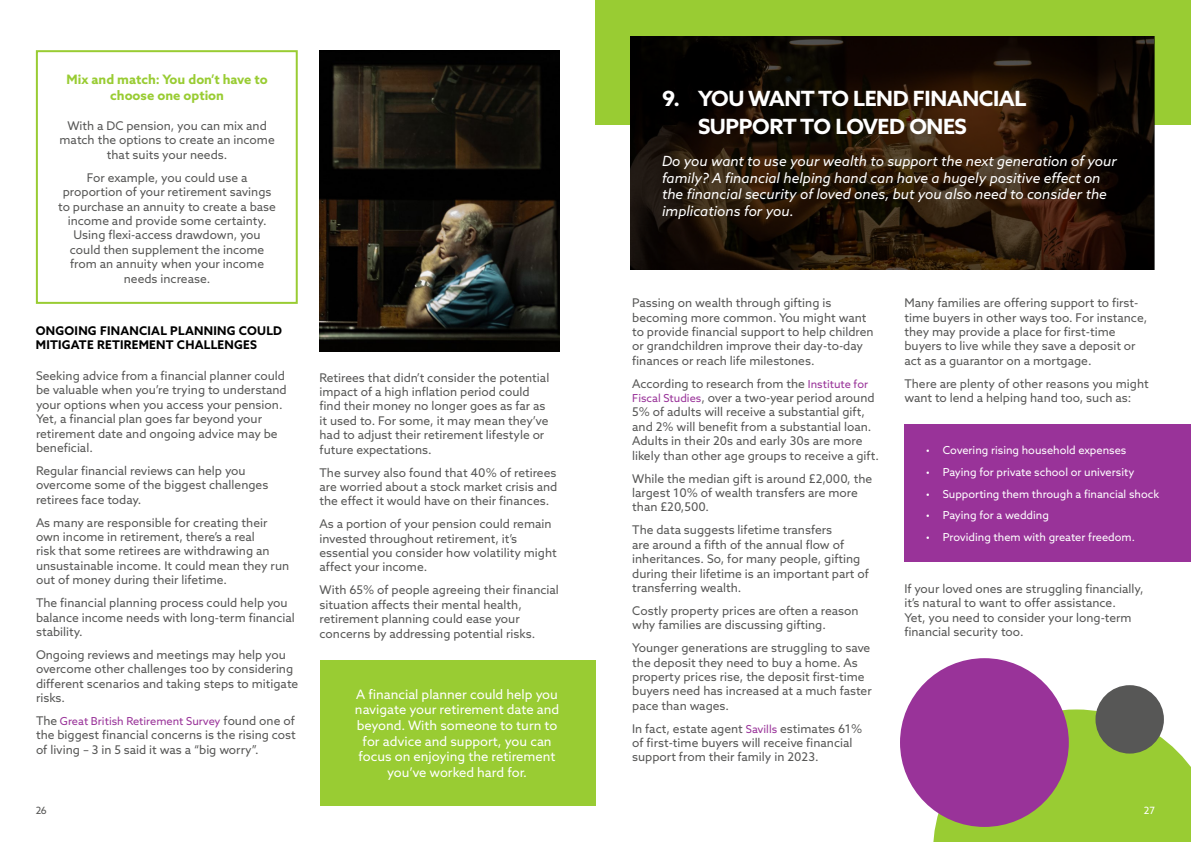
<style>
.page{position:relative;width:1191px;height:842px;background:#fff}
.page>*{position:absolute;margin:0;border:0;box-sizing:border-box;transform-origin:0 0}
.t1{font:700 21px/28px "Azo Sans";letter-spacing:-.02em;color:#fff}
.t2{font:italic 14px/16.8px "Azo Sans";color:#fff}
.t3{font:13px/15.6px "Azo Sans";color:#fff;text-align:center}
.t4{font:700 13px/15.6px "Azo Sans";color:#9c3;text-align:center}
.t5{font:12px/14.4px "Azo Sans";color:#575756}
.t6{font:700 12px/14.4px "Azo Sans";letter-spacing:.02em;color:#000}
.t7{font:11px "Azo Sans";color:#fff}
.t8{font:11px "Azo Sans";color:#939}
.t9{font:10px "Azo Sans";color:#575756}
.t10{font:10px "Azo Sans";color:#fff}
.s1{font-size:12px;color:#575756}
.s2{font-size:11px;color:#939}
</style>
<div class="page">
<div style="left:595px;top:0;width:596px;height:124px;background:#9c3"></div>
<svg style="left:630px;top:36px;width:525px;height:233px;background:#1c1006"></svg>
<svg style="left:933px;top:709px;width:258px;height:133px;background:#a0ce42"></svg>
<div style="left:900px;top:658px;width:168px;height:169px;background:#939;border-radius:50%"></div>
<div style="left:1095px;top:685px;width:68px;height:68px;background:#575756;border-radius:50%"></div>
<div style="left:36px;top:50px;width:262px;height:254px;border:2px solid #9c3"></div>
<div style="left:319px;top:660px;width:276px;height:145px;background:#9c3"></div>
<img style="left:319px;top:50px;width:240px;height:301px">
<div style="left:904px;top:424px;width:287px;height:138px;background:#939"></div>
<p class="t4" style="left:67px;top:71px;width:203px">Mix and match: You don’t have to choose one option</p>
<p class="t5" style="left:60px;top:118px;width:217px;text-align:center">With a DC pension, you can mix and match the options to create an income that suits your needs.</p>
<p class="t5" style="left:58px;top:170px;width:219px;text-align:center">For example, you could use a proportion of your retirement savings to purchase an annuity to create a base income and provide some certainty.<br>Using flexi-access drawdown, you could then supplement the income from an annuity when your income needs increase.</p>
<p class="t6" style="left:36px;top:323px;width:248px">ONGOING FINANCIAL PLANNING COULD<br>MITIGATE RETIREMENT CHALLENGES</p>
<p class="t5" style="left:36px;top:368px;width:252px">Seeking advice from a financial planner could be valuable when you’re trying to understand your options when you access your pension.<br>Yet, a financial plan goes far beyond your retirement date and ongoing advice may be beneficial.</p>
<p class="t5" style="left:36px;top:463px;width:234px">Regular financial reviews can help you overcome some of the biggest challenges retirees face today.</p>
<p class="t5" style="left:36px;top:515px;width:255px">As many are responsible for creating their own income in retirement, there’s a real<br>risk that some retirees are withdrawing an unsustainable income. It could mean they run out of money during their lifetime.</p>
<p class="t5" style="left:36px;top:595px;width:260px">The financial planning process could help you balance income needs with long-term financial stability.</p>
<p class="t5" style="left:36px;top:647px;width:264px">Ongoing reviews and meetings may help you overcome other challenges too by considering different scenarios and taking steps to mitigate risks.</p>
<p class="t8" style="left:36px;top:714px;width:260px"><span class="s1">The</span> Great British Retirement Survey <span class="s1">found one of</span></p>
<p class="t5" style="left:36px;top:728px;width:261px">the biggest financial concerns is the rising cost of living – 3 in 5 said it was a “big worry”.</p>
<p class="t5" style="left:319px;top:370px;width:231px">Retirees that didn’t consider the potential impact of a high inflation period could find their money no longer goes as far as it used to. For some, it may mean they’ve had to adjust their retirement lifestyle or future expectations.</p>
<p class="t5" style="left:319px;top:465px;width:239px;text-align:justify">The survey also found that 40% of retirees are worried about a stock market crisis and the effect it would have on their finances.</p>
<p class="t5" style="left:319px;top:517px;width:239px">As a portion of your pension could remain invested throughout retirement, it’s essential you consider how volatility might affect your income.</p>
<p class="t5" style="left:319px;top:583px;width:241px">With 65% of people agreeing their financial situation affects their mental health, retirement planning could ease your concerns by addressing potential risks.</p>
<p class="t3" style="left:355px;top:686px;width:206px">A financial planner could help you navigate your retirement date and beyond. With someone to turn to for advice and support, you can focus on enjoying the retirement you’ve worked hard for.</p>
<h1 class="t1" style="left:698px;top:84px;width:330px;text-indent:-36px">9. YOU WANT TO LEND FINANCIAL<br>SUPPORT TO LOVED ONES</h1>
<p class="t2" style="left:662px;top:152px;width:456px">Do you want to use your wealth to support the next generation of your family? A financial helping hand can have a hugely positive effect on the financial security of loved ones, but you also need to consider the implications for you.</p>
<p class="t5" style="left:632px;top:295px;width:243px">Passing on wealth through gifting is becoming more common. You might want to provide financial support to help children or grandchildren improve their day-to-day finances or reach life milestones.</p>
<p class="t5" style="left:632px;top:376px;width:248px">According to research from the <span class="s2">Institute for Fiscal Studies</span>, over a two-year period around 5% of adults will receive a substantial gift, and 2% will benefit from a substantial loan.<br>Adults in their 20s and early 30s are more likely than other age groups to receive a gift.</p>
<p class="t5" style="left:632px;top:471px;width:241px">While the median gift is around £2,000, the largest 10% of wealth transfers are more than £20,500.</p>
<p class="t5" style="left:632px;top:523px;width:238px">The data suggests lifetime transfers<br>are around a fifth of the annual flow of inheritances. So, for many people, gifting during their lifetime is an important part of transferring wealth.</p>
<p class="t5" style="left:632px;top:603px;width:228px">Costly property prices are often a reason why families are discussing gifting.</p>
<p class="t5" style="left:632px;top:640px;width:241px">Younger generations are struggling to save the deposit they need to buy a home. As property prices rise, the deposit first-time buyers need has increased at a much faster pace than wages.</p>
<p class="t5" style="left:632px;top:721px;width:231px">In fact, estate agent <span class="s2">Savills</span> estimates 61% of first-time buyers will receive financial support from their family in 2023.</p>
<p class="t5" style="left:904px;top:295px;width:244px">Many families are offering support to first&shy;time buyers in other ways too. For instance, they may provide a place for first-time buyers to live while they save a deposit or act as a guarantor on a mortgage.</p>
<p class="t5" style="left:904px;top:376px;width:246px">There are plenty of other reasons you might want to lend a helping hand too, such as:</p>
<p class="t7" style="left:925px;top:443px;width:202px">• Covering rising household expenses</p>
<p class="t7" style="left:925px;top:465px;width:210px">• Paying for private school or university</p>
<p class="t7" style="left:925px;top:486px;width:235px">• Supporting them through a financial shock</p>
<p class="t7" style="left:925px;top:508px;width:125px">• Paying for a wedding</p>
<p class="t7" style="left:925px;top:530px;width:211px">• Providing them with greater freedom.</p>
<p class="t5" style="left:904px;top:581px;width:241px">If your loved ones are struggling financially, it’s natural to want to offer assistance.<br>Yet, you need to consider your long-term financial security too.</p>
<p class="t9" style="left:36px;top:804px;width:13px">26</p>
<p class="t10" style="left:1143px;top:804px;width:13px">27</p>
</div>
